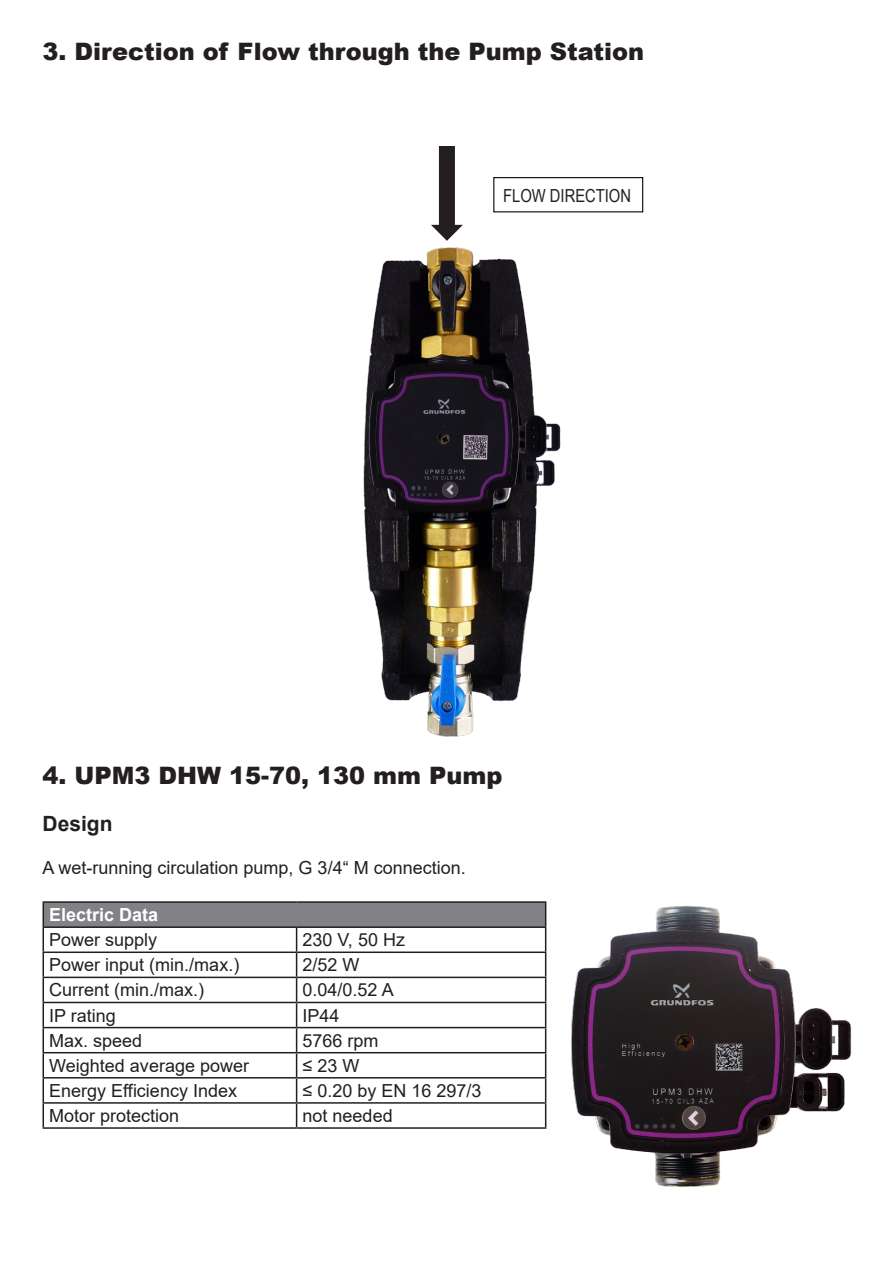
<style>
.page{position:relative;width:893px;height:1263px;background:#fff}
.page>*{position:absolute;margin:0;border:0;box-sizing:border-box;transform-origin:0 0}
.t1{font:900 24px "Arial";color:#231f20}
.t2{font:700 21px "Arial";color:#231f20}
.t3{font:18px "Arial";color:#231f20}
.t4{font:18px "Arial Narrow";color:#231f20}
.t5{font:700 18px "Arial";color:#fff}
.t6{font:17.7px "Calibri";color:#000}
</style>
<div class="page">
<div style="left:493px;top:177px;width:150px;height:35px;border:1px solid #000"></div>
<div style="left:43px;top:902px;width:503px;height:25px;background:#808285"></div>
<hr style="left:43px;top:901px;width:254px;height:2px;background:#231f20">
<hr style="left:297px;top:901px;width:249px;height:2px;background:#231f20">
<hr style="left:43px;top:926px;width:254px;height:2px;background:#231f20">
<hr style="left:297px;top:926px;width:249px;height:2px;background:#231f20">
<hr style="left:43px;top:951px;width:254px;height:2px;background:#231f20">
<hr style="left:297px;top:951px;width:249px;height:2px;background:#231f20">
<hr style="left:43px;top:977px;width:254px;height:1px;background:#231f20">
<hr style="left:297px;top:977px;width:249px;height:1px;background:#231f20">
<hr style="left:43px;top:1002px;width:254px;height:1px;background:#231f20">
<hr style="left:297px;top:1002px;width:249px;height:1px;background:#231f20">
<hr style="left:43px;top:1027px;width:254px;height:1px;background:#231f20">
<hr style="left:297px;top:1027px;width:249px;height:1px;background:#231f20">
<hr style="left:43px;top:1052px;width:254px;height:1px;background:#231f20">
<hr style="left:297px;top:1052px;width:249px;height:1px;background:#231f20">
<hr style="left:43px;top:1077px;width:254px;height:1px;background:#231f20">
<hr style="left:297px;top:1077px;width:249px;height:1px;background:#231f20">
<hr style="left:43px;top:1102px;width:254px;height:2px;background:#231f20">
<svg style="left:43px;top:903px;width:1px;height:224px"></svg>
<hr style="left:297px;top:1102px;width:249px;height:2px;background:#231f20">
<svg style="left:296px;top:928px;width:1px;height:199px"></svg>
<svg style="left:545px;top:903px;width:1px;height:224px"></svg>
<hr style="left:43px;top:1127px;width:254px;height:2px;background:#231f20">
<hr style="left:297px;top:1127px;width:249px;height:2px;background:#231f20">
<img style="left:571px;top:905px;width:281px;height:282px">
<img style="left:363px;top:247px;width:198px;height:490px">
<svg style="left:431px;top:146px;width:32px;height:95px"></svg>
<p class="t1" style="left:43px;top:34px;width:603px">3. Direction of Flow through the Pump Station</p>
<p class="t6" style="left:505px;top:182px;width:124px">SMĚR PROUDĚNÍ</p>
<p class="t4" style="left:503px;top:183px;width:129px">FLOW DIRECTION</p>
<p class="t1" style="left:43px;top:758px;width:461px">4. UPM3 DHW 15-70, 130 mm Pump</p>
<p class="t2" style="left:43px;top:808px;width:72px">Design</p>
<p class="t3" style="left:43px;top:855px;width:425px">A wet-running circulation pump, G 3/4“ M connection.</p>
<p class="t5" style="left:49px;top:902px;width:111px">Electric Data</p>
<p class="t3" style="left:49px;top:927px;width:110px">Power supply</p>
<p class="t3" style="left:303px;top:927px;width:104px">230 V, 50 Hz</p>
<p class="t3" style="left:49px;top:953px;width:192px">Power input (min./max.)</p>
<p class="t3" style="left:303px;top:953px;width:59px">2/52 W</p>
<p class="t3" style="left:49px;top:978px;width:157px">Current (min./max.)</p>
<p class="t3" style="left:303px;top:978px;width:93px">0.04/0.52 A</p>
<p class="t3" style="left:49px;top:1003px;width:68px">IP rating</p>
<p class="t3" style="left:303px;top:1003px;width:39px">IP44</p>
<p class="t3" style="left:49px;top:1028px;width:95px">Max. speed</p>
<p class="t3" style="left:303px;top:1028px;width:78px">5766 rpm</p>
<p class="t3" style="left:49px;top:1053px;width:201px">Weighted average power</p>
<p class="t3" style="left:303px;top:1053px;width:58px">≤ 23 W</p>
<p class="t3" style="left:49px;top:1078px;width:189px">Energy Efficiency Index</p>
<p class="t3" style="left:303px;top:1078px;width:180px">≤ 0.20 by EN 16 297/3</p>
<p class="t3" style="left:49px;top:1103px;width:132px">Motor protection</p>
<p class="t3" style="left:303px;top:1103px;width:92px">not needed</p>
</div>
